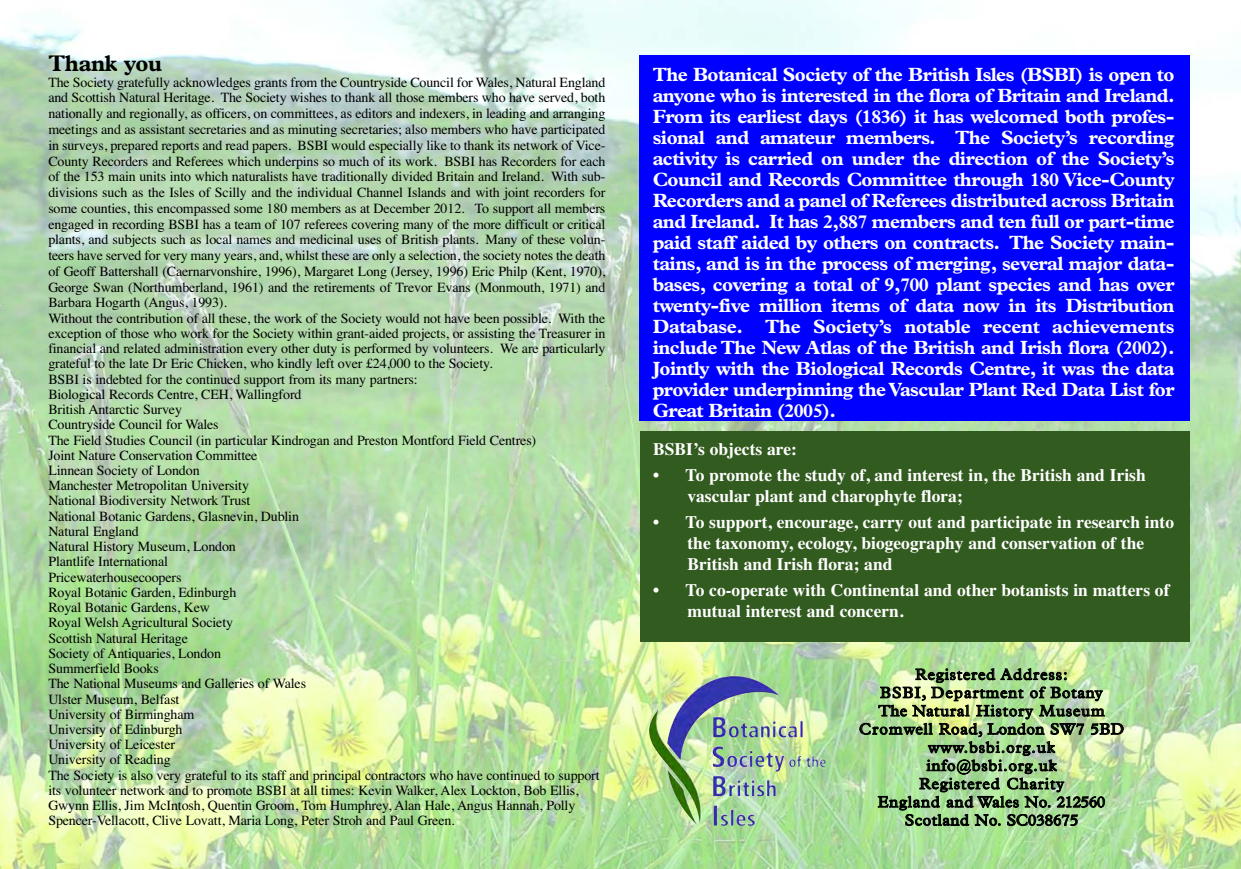
<style>
.page{position:relative;width:1241px;height:869px;background:#fff}
.page>*{position:absolute;margin:0;border:0;box-sizing:border-box;transform-origin:0 0}
.t1{font:700 22.75px "Plantin";letter-spacing:-.015em;color:#000}
.t2{font:700 19.25px/21px "Plantin";letter-spacing:-.03em;color:#fff;text-align:justify}
.t3{font:700 17.5px/21px "Times";color:#fff}
.t4{font:15.75px/18.2px "Plantin";letter-spacing:.05em;color:#000;text-align:center}
.t5{font:14px/15.4px "Times";letter-spacing:-.01em;color:#000}
</style>
<div class="page">
<img style="left:0;top:0;width:1240px;height:868px">
<img style="left:697px;top:686px;width:82px;height:33px">
<div style="left:639px;top:55px;width:550px;height:366px;background:#00f"></div>
<div style="left:640px;top:431px;width:549px;height:210px;background:#325b1f"></div>
<h1 class="t1" style="left:48px;top:55px;width:115px">Thank you</h1>
<p class="t5" style="left:48px;top:76px;width:558px">The Society gratefully acknowledges grants from the Countryside Council for Wales, Natural England and Scottish Natural Heritage. The Society wishes to thank all those members who have served, both nationally and regionally, as officers, on committees, as editors and indexers, in leading and arranging meetings and as assistant secretaries and as minuting secretaries; also members who have participated in surveys, prepared reports and read papers. BSBI would especially like to thank its network of Vice-County Recorders and Referees which underpins so much of its work. BSBI has Recorders for each of the 153 main units into which naturalists have traditionally divided Britain and Ireland. With sub&shy;divisions such as the Isles of Scilly and the individual Channel Islands and with joint recorders for some counties, this encompassed some 180 members as at December 2012. To support all members engaged in recording BSBI has a team of 107 referees covering many of the more difficult or critical plants, and subjects such as local names and medicinal uses of British plants. Many of these volun&shy;teers have served for very many years, and, whilst these are only a selection, the society notes the death of Geoff Battershall (Caernarvonshire, 1996), Margaret Long (Jersey, 1996) Eric Philp (Kent, 1970), George Swan (Northumberland, 1961) and the retirements of Trevor Evans (Monmouth, 1971) and Barbara Hogarth (Angus, 1993).<br>Without the contribution of all these, the work of the Society would not have been possible. With the exception of those who work for the Society within grant-aided projects, or assisting the Treasurer in financial and related administration every other duty is performed by volunteers. We are particularly grateful to the late Dr Eric Chicken, who kindly left over £24,000 to the Society.<br>BSBI is indebted for the continued support from its many partners:<br>Biological Records Centre, CEH, Wallingford<br>British Antarctic Survey<br>Countryside Council for Wales<br>The Field Studies Council (in particular Kindrogan and Preston Montford Field Centres)<br>Joint Nature Conservation Committee<br>Linnean Society of London<br>Manchester Metropolitan University<br>National Biodiversity Network Trust<br>National Botanic Gardens, Glasnevin, Dublin<br>Natural England<br>Natural History Museum, London<br>Plantlife International<br>Pricewaterhousecoopers<br>Royal Botanic Garden, Edinburgh<br>Royal Botanic Gardens, Kew<br>Royal Welsh Agricultural Society<br>Scottish Natural Heritage<br>Society of Antiquaries, London<br>Summerfield Books<br>The National Museums and Galleries of Wales<br>Ulster Museum, Belfast<br>University of Birmingham<br>University of Edinburgh<br>University of Leicester<br>University of Reading<br>The Society is also very grateful to its staff and principal contractors who have continued to support its volunteer network and to promote BSBI at all times: Kevin Walker, Alex Lockton, Bob Ellis, Gwynn Ellis, Jim McIntosh, Quentin Groom, Tom Humphrey, Alan Hale, Angus Hannah, Polly Spencer-Vellacott, Clive Lovatt, Maria Long, Peter Stroh and Paul Green.</p>
<p class="t2" style="left:652px;top:65px;width:523px">The Botanical Society of the British Isles (BSBI) is open to anyone who is interested in the flora of Britain and Ireland.<br>From its earliest days (1836) it has welcomed both profes&shy;sional and amateur members. The Society’s recording activity is carried on under the direction of the Society’s Council and Records Committee through 180 Vice-County Recorders and a panel of Referees distributed across Britain and Ireland. It has 2,887 members and ten full or part-time paid staff aided by others on contracts. The Society main&shy;tains, and is in the process of merging, several major data&shy;bases, covering a total of 9,700 plant species and has over twenty-five million items of data now in its Distribution Database. The Society’s notable recent achievements include The New Atlas of the British and Irish flora (2002).<br>Jointly with the Biological Records Centre, it was the data provider underpinning the Vascular Plant Red Data List for Great Britain (2005).</p>
<p class="t3" style="left:653px;top:439px;width:145px">BSBI’s objects are:</p>
<p class="t3" style="left:687px;top:465px;width:460px;text-indent:-34px">• To promote the study of, and interest in, the British and Irish vascular plant and charophyte flora;</p>
<p class="t3" style="left:687px;top:512px;width:488px;text-indent:-34px">• To support, encourage, carry out and participate in research into the taxonomy, ecology, biogeography and conservation of the<br>British and Irish flora; and</p>
<p class="t3" style="left:687px;top:580px;width:483px;text-indent:-34px">• To co-operate with Continental and other botanists in matters of mutual interest and concern.</p>
<p class="t4" style="left:858px;top:666px;width:266px">Registered Address:<br>BSBI, Department of Botany<br>The Natural History Museum<br>Cromwell Road, London SW7 5BD www.bsbi.org.uk<br>info@bsbi.org.uk<br>Registered Charity<br>England and Wales No. 212560<br>Scotland No. SC038675</p>
</div>
